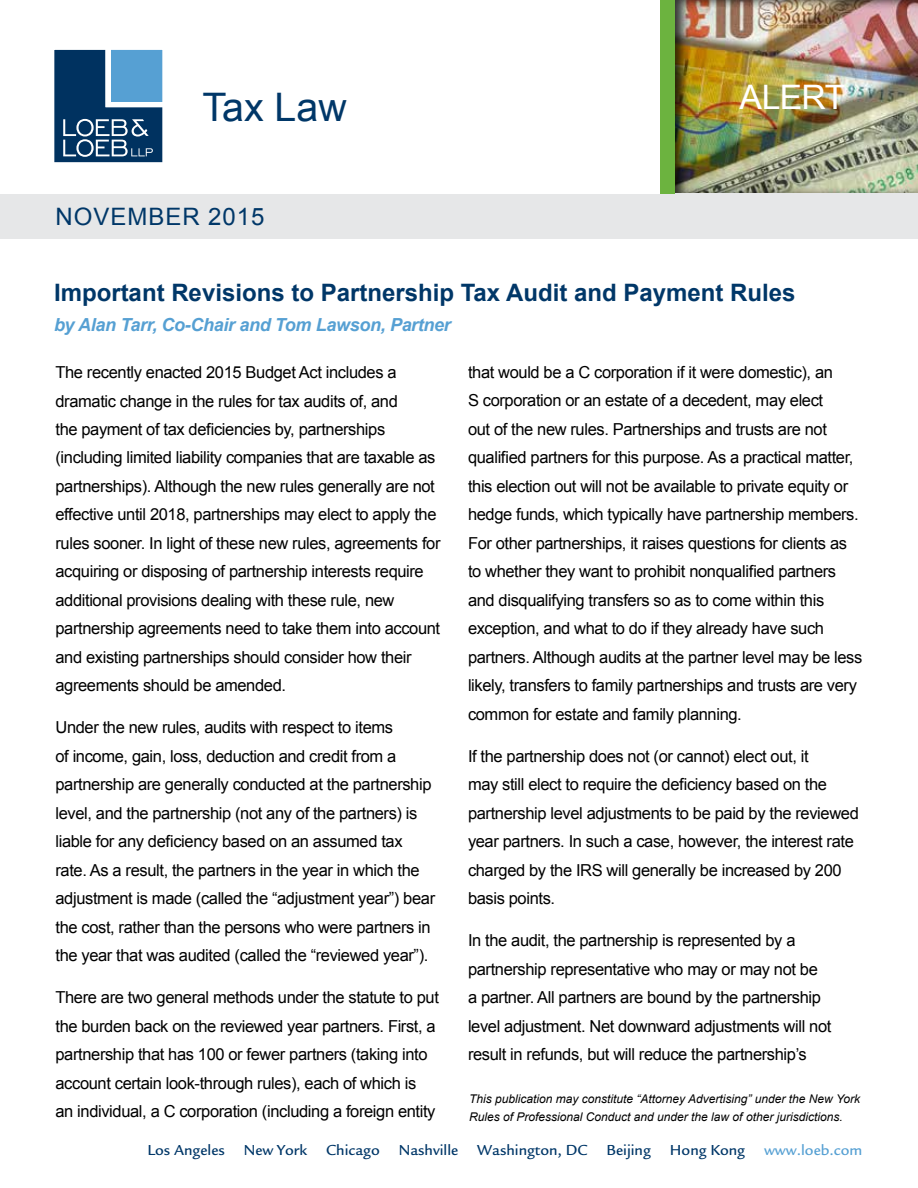
<style>
.page{position:relative;width:918px;height:1188px;background:#fff}
.page>*{position:absolute;margin:0;border:0;box-sizing:border-box;transform-origin:0 0}
.t1{font:39.3px "Arial";color:#003768}
.t2{font:33.75px "Arial";letter-spacing:-.025em;color:#fff}
.t3{font:700 24px "Arial";color:#003768}
.t4{font:24px "Arial";letter-spacing:.04em;color:#003768}
.t5{font:italic 700 18px "Arial";letter-spacing:-.02em;color:#56a0d3}
.t6{font:16.5px/28.5px "Arial";letter-spacing:-.025em;color:#000}
.t7{font:500 15px "Legacy Sans";color:#003768}
.t8{font:500 15px "Legacy Sans";color:#56a0d3}
.t9{font:italic 12px/18px "Arial";color:#000}
</style>
<div class="page">
<div style="left:671px;top:0;width:247px;height:195px;background:#000;opacity:.75"></div>
<div style="left:0;top:194px;width:918px;height:45px;background:#e6e7e8"></div>
<div style="left:660px;top:0;width:15px;height:194px;background:#6cb33f"></div>
<svg style="left:55px;top:50px;width:107px;height:112px;background:#32638d"></svg>
<h1 class="t1" style="left:202px;top:82px;width:146px">Tax Law</h1>
<h2 class="t2" style="left:740px;top:75px;width:108px">ALERT</h2>
<h3 class="t4" style="left:56px;top:201px;width:210px">NOVEMBER 2015</h3>
<h3 class="t3" style="left:54px;top:277px;width:743px">Important Revisions to Partnership Tax Audit and Payment Rules</h3>
<p class="t5" style="left:54px;top:313px;width:398px">by Alan Tarr, Co-Chair and Tom Lawson, Partner</p>
<p class="t6" style="left:56px;top:358px;width:387px">The recently enacted 2015 Budget Act includes a dramatic change in the rules for tax audits of, and<br>the payment of tax deficiencies by, partnerships (including limited liability companies that are taxable as partnerships). Although the new rules generally are not effective until 2018, partnerships may elect to apply the rules sooner. In light of these new rules, agreements for acquiring or disposing of partnership interests require additional provisions dealing with these rule, new partnership agreements need to take them into account and existing partnerships should consider how their agreements should be amended.</p>
<p class="t6" style="left:56px;top:714px;width:381px">Under the new rules, audits with respect to items<br>of income, gain, loss, deduction and credit from a partnership are generally conducted at the partnership level, and the partnership (not any of the partners) is liable for any deficiency based on an assumed tax rate. As a result, the partners in the year in which the adjustment is made (called the “adjustment year”) bear the cost, rather than the persons who were partners in the year that was audited (called the “reviewed year”).</p>
<p class="t6" style="left:56px;top:984px;width:385px">There are two general methods under the statute to put the burden back on the reviewed year partners. First, a partnership that has 100 or fewer partners (taking into account certain look-through rules), each of which is<br>an individual, a C corporation (including a foreign entity</p>
<p class="t6" style="left:468px;top:358px;width:396px">that would be a C corporation if it were domestic), an<br>S corporation or an estate of a decedent, may elect<br>out of the new rules. Partnerships and trusts are not qualified partners for this purpose. As a practical matter, this election out will not be available to private equity or hedge funds, which typically have partnership members.<br>For other partnerships, it raises questions for clients as to whether they want to prohibit nonqualified partners and disqualifying transfers so as to come within this exception, and what to do if they already have such partners. Although audits at the partner level may be less likely, transfers to family partnerships and trusts are very common for estate and family planning.</p>
<p class="t6" style="left:468px;top:742px;width:392px">If the partnership does not (or cannot) elect out, it<br>may still elect to require the deficiency based on the partnership level adjustments to be paid by the reviewed year partners. In such a case, however, the interest rate charged by the IRS will generally be increased by 200 basis points.</p>
<p class="t6" style="left:468px;top:926px;width:365px">In the audit, the partnership is represented by a partnership representative who may or may not be<br>a partner. All partners are bound by the partnership level adjustment. Net downward adjustments will not result in refunds, but will reduce the partnership’s</p>
<p class="t9" style="left:469px;top:1089px;width:392px">This publication may constitute “Attorney Advertising” under the New York<br>Rules of Professional Conduct and under the law of other jurisdictions.</p>
<p class="t7" style="left:147px;top:1141px;width:79px">Los Angeles</p>
<p class="t7" style="left:244px;top:1141px;width:65px">New York</p>
<p class="t7" style="left:326px;top:1141px;width:55px">Chicago</p>
<p class="t7" style="left:399px;top:1141px;width:61px">Nashville</p>
<p class="t7" style="left:477px;top:1141px;width:112px">Washington, DC</p>
<p class="t7" style="left:607px;top:1141px;width:46px">Beijing</p>
<p class="t7" style="left:670px;top:1141px;width:77px">Hong Kong</p>
<p class="t8" style="left:764px;top:1141px;width:100px">www.loeb.com</p>
</div>
